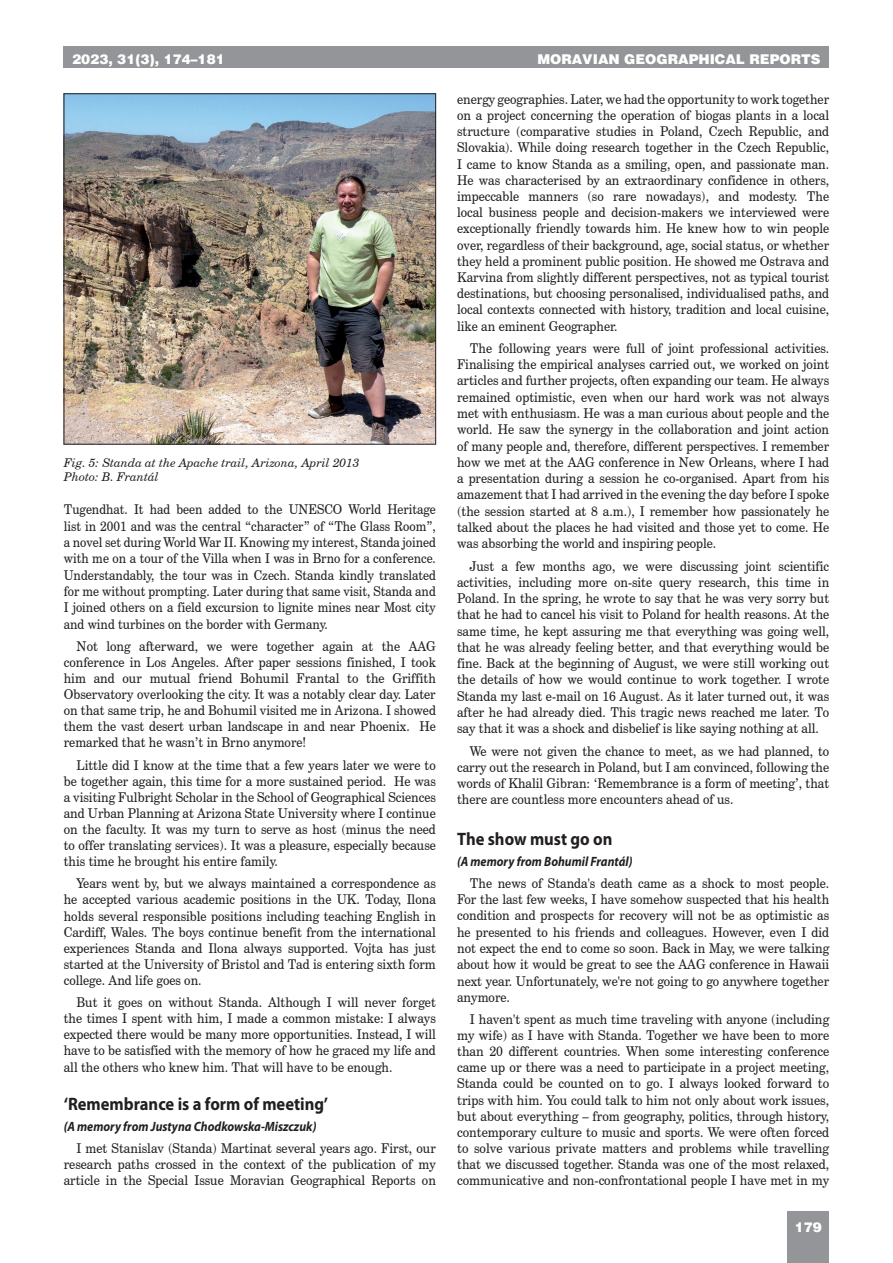
<style>
.page{position:relative;width:893px;height:1263px;background:#fff}
.page>*{position:absolute;margin:0;border:0;box-sizing:border-box;transform-origin:0 0}
.t1{font:700 18px "Myriad Pro";color:#231f20;scale:.92 1}
.t2{font:13.5px/16.4px "Century Schoolbook CE";color:#231f20;text-align:justify;scale:.92 1}
.t3{font:13.5px/16px "Century Schoolbook CE";color:#231f20;text-align:justify;scale:.93 1}
.t4{font:13.5px/16.4px "Century Schoolbook CE";color:#231f20;text-align:justify;scale:.9 1}
.t5{font:italic 700 13.5px "Myriad Pro";color:#231f20;scale:.9 1}
.t6{font:900 13.5px "Switzerland";color:#fff}
.t7{font:italic 12px/14.4px "Century Schoolbook CE";color:#231f20}
</style>
<div class="page">
<div style="left:64px;top:47px;width:765px;height:21px;background:#939598"></div>
<div style="left:787px;top:1212px;width:42px;height:51px;background:#939598"></div>
<img style="left:66px;top:96px;width:368px;height:346px">
<div style="left:64px;top:94px;width:372px;height:350px;border:1px solid #231f20"></div>
<p class="t6" style="left:72px;top:51px;width:154px">2023, 31(3), 174–181</p>
<p class="t6" style="left:537px;top:51px;width:285px">MORAVIAN GEOGRAPHICAL REPORTS</p>
<p class="t7" style="left:64px;top:455px;width:297px">Fig. 5: Standa at the Apache trail, Arizona, April 2013<br>Photo: B. Frantál</p>
<p class="t4" style="left:64px;top:501px;width:415px">Tugendhat. It had been added to the UNESCO World Heritage list in 2001 and was the central “character” of “The Glass Room”, a novel set during World War II. Knowing my interest, Standa joined with me on a tour of the Villa when I was in Brno for a conference.<br>Understandably, the tour was in Czech. Standa kindly translated for me without prompting. Later during that same visit, Standa and I joined others on a field excursion to lignite mines near Most city and wind turbines on the border with Germany.</p>
<p class="t2" style="left:64px;top:638px;width:406px;text-indent:13px">Not long afterward, we were together again at the AAG conference in Los Angeles. After paper sessions finished, I took him and our mutual friend Bohumil Frantal to the Griffith Observatory overlooking the city. It was a notably clear day. Later on that same trip, he and Bohumil visited me in Arizona. I showed them the vast desert urban landscape in and near Phoenix. He remarked that he wasn’t in Brno anymore!</p>
<p class="t2" style="left:64px;top:756px;width:406px;text-indent:13px">Little did I know at the time that a few years later we were to be together again, this time for a more sustained period. He was a visiting Fulbright Scholar in the School of Geographical Sciences and Urban Planning at Arizona State University where I continue on the faculty. It was my turn to serve as host (minus the need to offer translating services). It was a pleasure, especially because this time he brought his entire family.</p>
<p class="t2" style="left:64px;top:875px;width:406px;text-indent:13px">Years went by, but we always maintained a correspondence as he accepted various academic positions in the UK. Today, Ilona holds several responsible positions including teaching English in Cardiff, Wales. The boys continue benefit from the international experiences Standa and Ilona always supported. Vojta has just started at the University of Bristol and Tad is entering sixth form college. And life goes on.</p>
<p class="t2" style="left:64px;top:994px;width:406px;text-indent:13px">But it goes on without Standa. Although I will never forget the times I spent with him, I made a common mistake: I always expected there would be many more opportunities. Instead, I will have to be satisfied with the memory of how he graced my life and all the others who knew him. That will have to be enough.</p>
<h1 class="t1" style="left:64px;top:1092px;width:289px">‘Remembrance is a form of meeting’</h1>
<p class="t5" style="left:64px;top:1117px;width:282px">(A memory from Justyna Chodkowska-Miszczuk)</p>
<p class="t2" style="left:64px;top:1140px;width:406px;text-indent:13px">I met Stanislav (Standa) Martinat several years ago. First, our research paths crossed in the context of the publication of my article in the Special Issue Moravian Geographical Reports on</p>
<p class="t2" style="left:457px;top:91px;width:406px">energy geographies. Later, we had the opportunity to work together on a project concerning the operation of biogas plants in a local structure (comparative studies in Poland, Czech Republic, and Slovakia). While doing research together in the Czech Republic, I came to know Standa as a smiling, open, and passionate man.<br>He was characterised by an extraordinary confidence in others, impeccable manners (so rare nowadays), and modesty. The local business people and decision-makers we interviewed were exceptionally friendly towards him. He knew how to win people over, regardless of their background, age, social status, or whether they held a prominent public position. He showed me Ostrava and Karvina from slightly different perspectives, not as typical tourist destinations, but choosing personalised, individualised paths, and local contexts connected with history, tradition and local cuisine, like an eminent Geographer.</p>
<p class="t2" style="left:457px;top:340px;width:406px;text-indent:13px">The following years were full of joint professional activities.<br>Finalising the empirical analyses carried out, we worked on joint articles and further projects, often expanding our team. He always remained optimistic, even when our hard work was not always met with enthusiasm. He was a man curious about people and the world. He saw the synergy in the collaboration and joint action of many people and, therefore, different perspectives. I remember how we met at the AAG conference in New Orleans, where I had a presentation during a session he co-organised. Apart from his amazement that I had arrived in the evening the day before I spoke (the session started at 8 a.m.), I remember how passionately he talked about the places he had visited and those yet to come. He was absorbing the world and inspiring people.</p>
<p class="t2" style="left:457px;top:557px;width:406px;text-indent:13px">Just a few months ago, we were discussing joint scientific activities, including more on-site query research, this time in Poland. In the spring, he wrote to say that he was very sorry but that he had to cancel his visit to Poland for health reasons. At the same time, he kept assuring me that everything was going well, that he was already feeling better, and that everything would be fine. Back at the beginning of August, we were still working out the details of how we would continue to work together. I wrote Standa my last e-mail on 16 August. As it later turned out, it was after he had already died. This tragic news reached me later. To say that it was a shock and disbelief is like saying nothing at all.</p>
<p class="t2" style="left:457px;top:742px;width:406px;text-indent:13px">We were not given the chance to meet, as we had planned, to carry out the research in Poland, but I am convinced, following the words of Khalil Gibran: ‘Remembrance is a form of meeting’, that there are countless more encounters ahead of us.</p>
<h1 class="t1" style="left:457px;top:827px;width:170px">The show must go on</h1>
<p class="t5" style="left:457px;top:852px;width:196px">(A memory from Bohumil Frantál)</p>
<p class="t2" style="left:457px;top:875px;width:406px;text-indent:13px">The news of Standa's death came as a shock to most people.<br>For the last few weeks, I have somehow suspected that his health condition and prospects for recovery will not be as optimistic as he presented to his friends and colleagues. However, even I did not expect the end to come so soon. Back in May, we were talking about how it would be great to see the AAG conference in Hawaii next year. Unfortunately, we're not going to go anywhere together anymore.</p>
<p class="t3" style="left:457px;top:1011px;width:402px;text-indent:13px">I haven't spent as much time traveling with anyone (including my wife) as I have with Standa. Together we have been to more than 20 different countries. When some interesting conference came up or there was a need to participate in a project meeting, Standa could be counted on to go. I always looked forward to trips with him. You could talk to him not only about work issues, but about everything – from geography, politics, through history, contemporary culture to music and sports. We were often forced to solve various private matters and problems while travelling that we discussed together. Standa was one of the most relaxed, communicative and non-confrontational people I have met in my</p>
<p class="t6" style="left:795px;top:1219px;width:29px">179</p>
</div>
